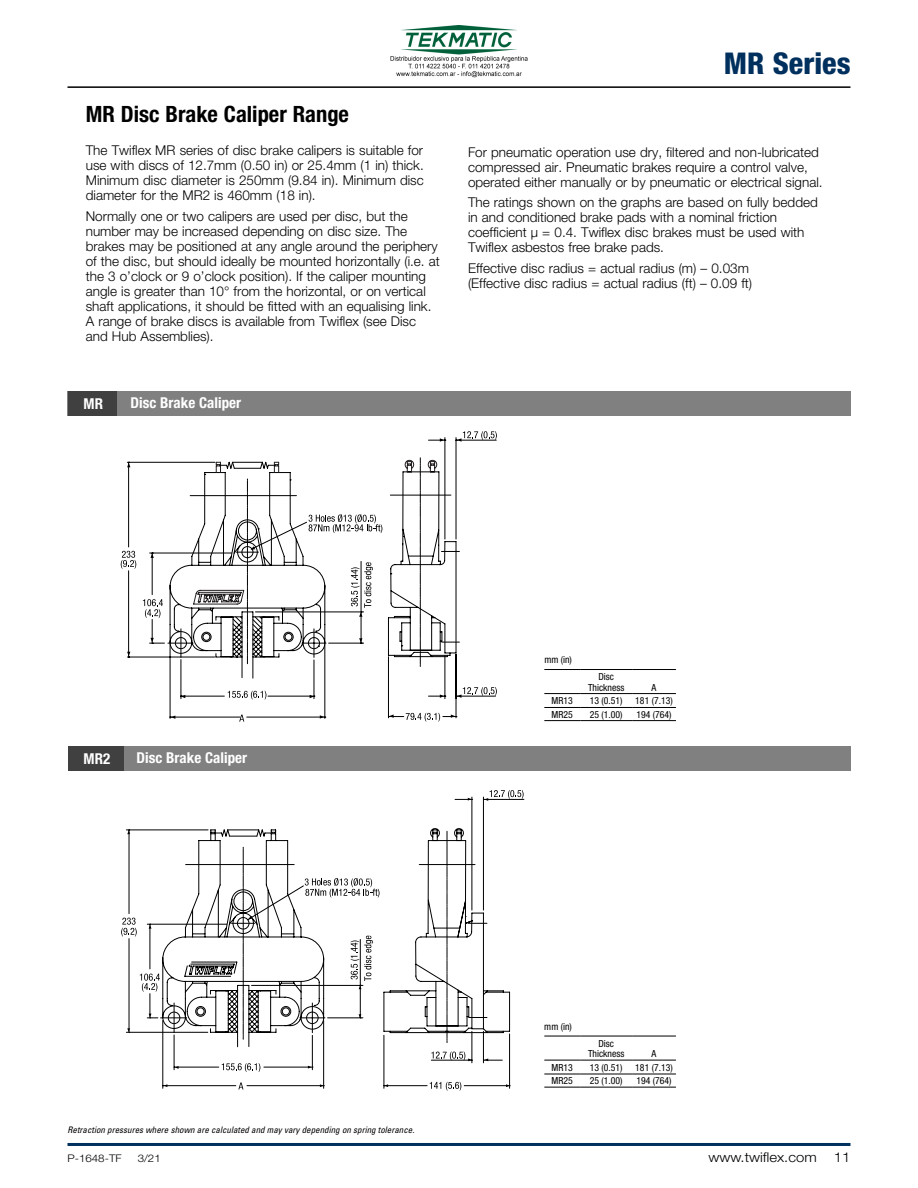
<style>
.page{position:relative;width:918px;height:1188px;background:#fff}
.page>*{position:absolute;margin:0;border:0;box-sizing:border-box;transform-origin:0 0}
.t1{font:800 condensed 30px "Helvetica Neue LT Std";color:#00305e}
.t2{font:700 condensed 22.5px "Helvetica Neue LT Std";color:#000}
.t3{font:700 condensed 15px "Helvetica Neue LT Std";color:#fff}
.t4{font:300 13.5px/15px "Helvetica Neue LT Std";color:#000}
.t5{font:300 13.5px "Helvetica Neue LT Std";color:#000;scale:1.1 1}
.t6{font:300 10.5px "Helvetica Neue LT Std";color:#000;scale:1.1 1}
.t7{font:condensed 9.75px/10.5px "Helvetica Neue LT Std";color:#000;text-align:center}
.t8{font:italic condensed 9px "Univers LT Std";color:#000}
</style>
<div class="page">
<hr style="left:68px;top:86px;width:782px;height:2px;background:#000">
<hr style="left:68px;top:1143px;width:782px;height:3px;background:#00305e">
<div style="left:68px;top:391px;width:783px;height:25px;background:#808080"></div>
<div style="left:68px;top:391px;width:49px;height:25px;background:#404040"></div>
<div style="left:68px;top:746px;width:783px;height:25px;background:#808080"></div>
<div style="left:68px;top:746px;width:56px;height:25px;background:#404040"></div>
<svg style="left:127px;top:437px;width:333px;height:282px"></svg>
<svg style="left:121px;top:551px;width:15px;height:18px"></svg>
<hr style="left:128px;top:462px;width:1px;height:85px;background:#000">
<svg style="left:228px;top:691px;width:38px;height:9px"></svg>
<svg style="left:239px;top:715px;width:5px;height:7px"></svg>
<hr style="left:268px;top:696px;width:46px;height:1px;background:#000">
<hr style="left:247px;top:717px;width:78px;height:1px;background:#000">
<svg style="left:127px;top:652px;width:3px;height:4px"></svg>
<svg style="left:171px;top:716px;width:4px;height:3px"></svg>
<svg style="left:181px;top:695px;width:4px;height:3px"></svg>
<svg style="left:320px;top:715px;width:4px;height:4px"></svg>
<svg style="left:451px;top:714px;width:4px;height:4px"></svg>
<svg style="left:388px;top:713px;width:52px;height:9px"></svg>
<svg style="left:457px;top:687px;width:40px;height:11px"></svg>
<svg style="left:440px;top:694px;width:4px;height:4px"></svg>
<svg style="left:457px;top:431px;width:40px;height:11px"></svg>
<svg style="left:440px;top:438px;width:4px;height:4px"></svg>
<svg style="left:143px;top:458px;width:316px;height:220px"></svg>
<hr style="left:483px;top:797px;width:1px;height:113px;background:#000">
<hr style="left:472px;top:797px;width:1px;height:113px;background:#000">
<hr style="left:483px;top:799px;width:41px;height:1px;background:#000">
<svg style="left:455px;top:798px;width:17px;height:3px"></svg>
<svg style="left:485px;top:790px;width:39px;height:11px"></svg>
<svg style="left:121px;top:827px;width:389px;height:264px"></svg>
<hr style="left:544px;top:669px;width:36px;height:1px;background:#000">
<hr style="left:580px;top:669px;width:52px;height:1px;background:#000">
<hr style="left:632px;top:669px;width:44px;height:1px;background:#000">
<hr style="left:544px;top:693px;width:36px;height:1px;background:#000">
<hr style="left:580px;top:693px;width:52px;height:1px;background:#000">
<hr style="left:632px;top:693px;width:44px;height:1px;background:#000">
<hr style="left:544px;top:707px;width:36px;height:1px;background:#000">
<hr style="left:580px;top:707px;width:52px;height:1px;background:#000">
<hr style="left:632px;top:707px;width:44px;height:1px;background:#000">
<hr style="left:544px;top:720px;width:36px;height:1px;background:#000">
<hr style="left:580px;top:720px;width:52px;height:1px;background:#000">
<hr style="left:632px;top:720px;width:44px;height:1px;background:#000">
<hr style="left:544px;top:1036px;width:36px;height:1px;background:#000">
<hr style="left:580px;top:1036px;width:52px;height:1px;background:#000">
<hr style="left:632px;top:1036px;width:44px;height:1px;background:#000">
<hr style="left:544px;top:1060px;width:36px;height:1px;background:#000">
<hr style="left:580px;top:1060px;width:52px;height:1px;background:#000">
<hr style="left:632px;top:1060px;width:44px;height:1px;background:#000">
<hr style="left:544px;top:1074px;width:36px;height:1px;background:#000">
<hr style="left:580px;top:1074px;width:52px;height:1px;background:#000">
<hr style="left:632px;top:1074px;width:44px;height:1px;background:#000">
<hr style="left:544px;top:1087px;width:36px;height:1px;background:#000">
<hr style="left:580px;top:1087px;width:52px;height:1px;background:#000">
<hr style="left:632px;top:1087px;width:44px;height:1px;background:#000">
<img style="left:390px;top:26px;width:138px;height:52px">
<h2 class="t2" style="left:86px;top:100px;width:265px">MR Disc Brake Caliper Range</h2>
<p class="t4" style="left:86px;top:142px;width:340px;text-align:justify">The Twiflex MR series of disc brake calipers is suitable for use with discs of 12.7mm (0.50 in) or 25.4mm (1 in) thick.<br>Minimum disc diameter is 250mm (9.84 in). Minimum disc diameter for the MR2 is 460mm (18 in).</p>
<p class="t4" style="left:86px;top:208px;width:356px">Normally one or two calipers are used per disc, but the number may be increased depending on disc size. The brakes may be positioned at any angle around the periphery of the disc, but should ideally be mounted horizontally (i.e. at the 3 o’clock or 9 o’clock position). If the caliper mounting angle is greater than 10° from the horizontal, or on vertical shaft applications, it should be fitted with an equalising link.<br>A range of brake discs is available from Twiflex (see Disc and Hub Assemblies).</p>
<p class="t3" style="left:84px;top:394px;width:21px">MR</p>
<p class="t3" style="left:131px;top:394px;width:112px">Disc Brake Caliper</p>
<h1 class="t1" style="left:724px;top:45px;width:128px">MR Series</h1>
<p class="t4" style="left:468px;top:144px;width:356px">For pneumatic operation use dry, filtered and non-lubricated compressed air. Pneumatic brakes require a control valve, operated either manually or by pneumatic or electrical signal.</p>
<p class="t4" style="left:468px;top:195px;width:351px">The ratings shown on the graphs are based on fully bedded in and conditioned brake pads with a nominal friction coefficient μ = 0.4. Twiflex disc brakes must be used with Twiflex asbestos free brake pads.</p>
<p class="t4" style="left:468px;top:260px;width:286px">Effective disc radius = actual radius (m) – 0.03m (Effective disc radius = actual radius (ft) – 0.09 ft)</p>
<p class="t3" style="left:84px;top:749px;width:28px">MR2</p>
<p class="t3" style="left:137px;top:749px;width:112px">Disc Brake Caliper</p>
<p class="t7" style="left:544px;top:654px;width:29px">mm (in)</p>
<p class="t7" style="left:588px;top:672px;width:38px">Disc<br>Thickness</p>
<p class="t7" style="left:652px;top:682px;width:6px">A</p>
<p class="t7" style="left:552px;top:695px;width:23px">MR13</p>
<p class="t7" style="left:590px;top:695px;width:34px">13 (0.51)</p>
<p class="t7" style="left:635px;top:695px;width:39px">181 (7.13)</p>
<p class="t7" style="left:552px;top:709px;width:23px">MR25</p>
<p class="t7" style="left:590px;top:709px;width:34px">25 (1.00)</p>
<p class="t7" style="left:636px;top:709px;width:37px">194 (764)</p>
<p class="t8" style="left:68px;top:1124px;width:348px">Retraction pressures where shown are calculated and may vary depending on spring tolerance.</p>
<p class="t7" style="left:544px;top:1021px;width:29px">mm (in)</p>
<p class="t7" style="left:588px;top:1038px;width:38px">Disc<br>Thickness</p>
<p class="t7" style="left:652px;top:1049px;width:6px">A</p>
<p class="t7" style="left:552px;top:1062px;width:23px">MR13</p>
<p class="t7" style="left:590px;top:1062px;width:34px">13 (0.51)</p>
<p class="t7" style="left:635px;top:1062px;width:39px">181 (7.13)</p>
<p class="t7" style="left:552px;top:1075px;width:23px">MR25</p>
<p class="t7" style="left:590px;top:1075px;width:34px">25 (1.00)</p>
<p class="t7" style="left:636px;top:1075px;width:37px">194 (764)</p>
<p class="t6" style="left:68px;top:1152px;width:51px">P-1648-TF</p>
<p class="t6" style="left:138px;top:1152px;width:23px">3/21</p>
<p class="t5" style="left:708px;top:1149px;width:100px">www.twiflex.com</p>
<p class="t5" style="left:834px;top:1149px;width:17px">11</p>
</div>
